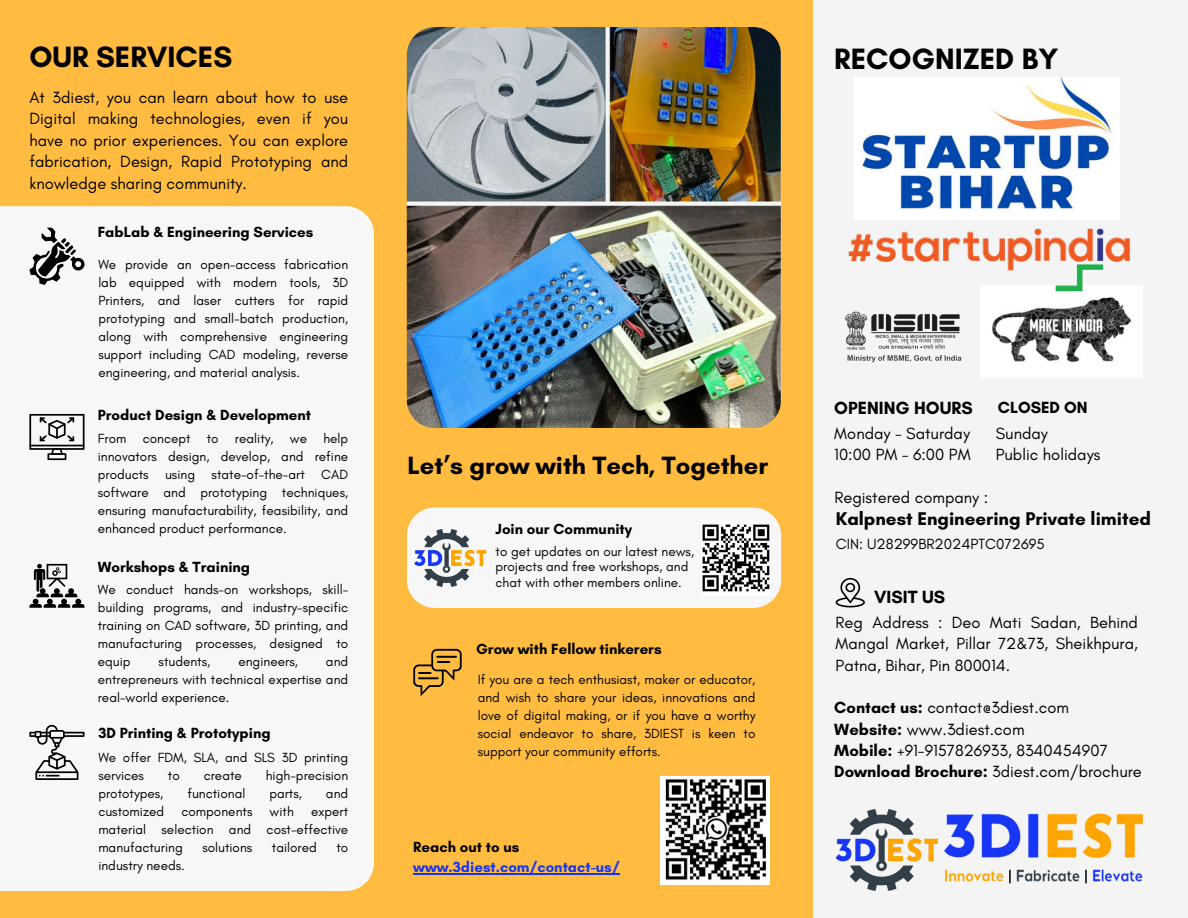
<style>
.page{position:relative;width:1188px;height:918px;background:#ffbc41}
.page>*{position:absolute;margin:0;border:0;box-sizing:border-box;transform-origin:0 0}
.t1{font:700 30px "Glacial Indifference";color:#000}
.t2{font:700 25.5px "Glacial Indifference";color:#000}
.t3{font:700 18.75px "Glacial Indifference";color:#000}
.t4{font:700 18px "Glacial Indifference";color:#000}
.t5{font:16.5px/21.3px "Glacial Indifference";color:#000;text-align:justify}
.t6{font:700 16.5px "Glacial Indifference";color:#000}
.t7{font:700 15px "Glacial Indifference";color:#000}
.t8{font:700 15px "Glacial Indifference";color:#1736f4}
.t9{font:15px "Glacial Indifference";color:#000}
.t10{font:13.5px/18px "Glacial Indifference";color:#000;text-align:justify}
.s1{font-weight:700}
</style>
<div class="page">
<div style="left:814px;top:0;width:374px;height:918px;background:#f4f4f4"></div>
<svg style="left:835px;top:578px;width:30px;height:29px"></svg>
<img style="left:844px;top:311px;width:118px;height:52px">
<img style="left:980px;top:286px;width:162px;height:91px">
<img style="left:848px;top:228px;width:283px;height:72px">
<img style="left:854px;top:78px;width:266px;height:141px">
<img style="left:944px;top:813px;width:200px;height:45px">
<img style="left:835px;top:810px;width:103px;height:81px">
<img style="left:945px;top:869px;width:197px;height:15px">
<img style="left:407px;top:27px;width:374px;height:401px;border-radius:28px">
<div style="left:407px;top:507px;width:374px;height:101px;background:#f7f7f7"></div>
<img style="left:413px;top:529px;width:73px;height:58px">
<img style="left:702px;top:520px;width:68px;height:76px">
<svg style="left:413px;top:649px;width:49px;height:47px"></svg>
<img style="left:660px;top:776px;width:109px;height:108px">
<hr style="left:413px;top:873px;width:207px;height:1px;background:#1736f4">
<div style="left:0;top:206px;width:374px;height:685px;background:#f7f7f7"></div>
<svg style="left:29px;top:228px;width:56px;height:57px;background:#aaa"></svg>
<svg style="left:29px;top:414px;width:56px;height:46px;background:#b3b3b3"></svg>
<svg style="left:29px;top:564px;width:56px;height:44px;background:#a2a2a2"></svg>
<svg style="left:29px;top:725px;width:56px;height:55px;background:#bdbdbd"></svg>
<p class="t1" style="left:29px;top:39px;width:204px">OUR SERVICES</p>
<p class="t5" style="left:29px;top:87px;width:320px">At 3diest, you can learn about how to use Digital making technologies, even if you have no prior experiences. You can explore fabrication, Design, Rapid Prototyping and knowledge sharing community.</p>
<p class="t7" style="left:98px;top:223px;width:217px">FabLab &amp; Engineering Services</p>
<h1 class="t10" style="left:98px;top:255px;width:251px">We provide an open-access fabrication lab equipped with modern tools, 3D Printers, and laser cutters for rapid prototyping and small-batch production, along with comprehensive engineering support including CAD modeling, reverse engineering, and material analysis.</h1>
<p class="t7" style="left:98px;top:405px;width:215px">Product Design &amp; Development</p>
<p class="t10" style="left:98px;top:430px;width:252px">From concept to reality, we help innovators design, develop, and refine products using state-of-the-art CAD software and prototyping techniques, ensuring manufacturability, feasibility, and enhanced product performance.</p>
<h5 class="t7" style="left:98px;top:558px;width:154px">Workshops &amp; Training</h5>
<p class="t10" style="left:98px;top:580px;width:252px">We conduct hands-on workshops, skill&shy;building programs, and industry-specific training on CAD software, 3D printing, and manufacturing processes, designed to equip</p>
<p class="t10" style="left:98px;top:652px;width:252px;text-indent:228px">and entrepreneurs with technical expertise and real-world experience.</p>
<p class="t7" style="left:98px;top:724px;width:174px">3D Printing &amp; Prototyping</p>
<h3 class="t10" style="left:98px;top:748px;width:251px">We offer FDM, SLA, and SLS 3D printing services</h3>
<p class="t10" style="left:159px;top:652px;width:53px">students,</p>
<p class="t10" style="left:238px;top:652px;width:61px">engineers,</p>
<h3 class="t10" style="left:168px;top:766px;width:13px">to</h3>
<h3 class="t10" style="left:204px;top:766px;width:40px">create</h3>
<h3 class="t10" style="left:266px;top:766px;width:84px">high-precision</h3>
<h3 class="t10" style="left:98px;top:784px;width:67px">prototypes,</h3>
<h3 class="t10" style="left:187px;top:784px;width:59px">functional</h3>
<h3 class="t10" style="left:269px;top:784px;width:34px">parts,</h3>
<h3 class="t10" style="left:326px;top:784px;width:24px">and</h3>
<h3 class="t10" style="left:98px;top:802px;width:67px">customized</h3>
<h3 class="t10" style="left:181px;top:802px;width:72px">components</h3>
<h3 class="t10" style="left:270px;top:802px;width:26px">with</h3>
<h3 class="t10" style="left:98px;top:802px;width:251px;text-indent:213px">expert material selection and cost-effective manufacturing</h3>
<h3 class="t10" style="left:202px;top:838px;width:52px">solutions</h3>
<h3 class="t10" style="left:272px;top:838px;width:46px">tailored</h3>
<h3 class="t10" style="left:336px;top:838px;width:13px">to</h3>
<h3 class="t10" style="left:98px;top:856px;width:88px">industry needs.</h3>
<p class="t2" style="left:407px;top:450px;width:362px">Let’s grow with Tech, Together</p>
<p class="t7" style="left:496px;top:520px;width:138px">Join our Community</p>
<p class="t10" style="left:496px;top:543px;width:200px;line-height:15.8px;text-align:left">to get updates on our latest news, projects and free workshops, and chat with other members online.</p>
<p class="t7" style="left:476px;top:639px;width:187px">Grow with Fellow tinkerers</p>
<p class="t10" style="left:478px;top:670px;width:279px">If you are a tech enthusiast, maker or educator, and wish to share your ideas, innovations and love of digital making, or if you have a worthy social endeavor to share, 3DIEST is keen to support your community efforts.</p>
<p class="t7" style="left:413px;top:838px;width:108px">Reach out to us</p>
<p class="t8" style="left:413px;top:858px;width:208px">www.3diest.com/contact-us/</p>
<p class="t1" style="left:834px;top:41px;width:226px">RECOGNIZED BY</p>
<p class="t4" style="left:834px;top:397px;width:140px">OPENING HOURS</p>
<p class="t5" style="left:834px;top:423px;width:137px">Monday - Saturday</p>
<p class="t5" style="left:834px;top:444px;width:138px">10:00 PM - 6:00 PM</p>
<p class="t6" style="left:998px;top:397px;width:91px">CLOSED ON</p>
<p class="t5" style="left:996px;top:423px;width:54px">Sunday</p>
<p class="t5" style="left:996px;top:444px;width:106px">Public holidays</p>
<p class="t5" style="left:834px;top:486px;width:155px">Registered company :</p>
<p class="t9" style="left:836px;top:535px;width:210px">CIN: U28299BR2024PTC072695</p>
<p class="t3" style="left:836px;top:507px;width:317px">Kalpnest Engineering Private limited</p>
<h1 class="t4" style="left:874px;top:586px;width:72px">VISIT US</h1>
<p class="t5" style="left:836px;top:612px;width:304px">Reg Address : Deo Mati Sadan, Behind Mangal Market, Pillar 72&amp;73, Sheikhpura, Patna, Bihar, Pin 800014.</p>
<p class="t5" style="left:834px;top:697px;width:236px"><span class="s1">Contact us:</span> contact@3diest.com</p>
<p class="t5" style="left:834px;top:718px;width:192px"><span class="s1">Website:</span> www.3diest.com</p>
<p class="t5" style="left:834px;top:740px;width:275px"><span class="s1">Mobile:</span> +91-9157826933, 8340454907</p>
<p class="t5" style="left:834px;top:761px;width:309px"><span class="s1">Download Brochure:</span> 3diest.com/brochure</p>
</div>
